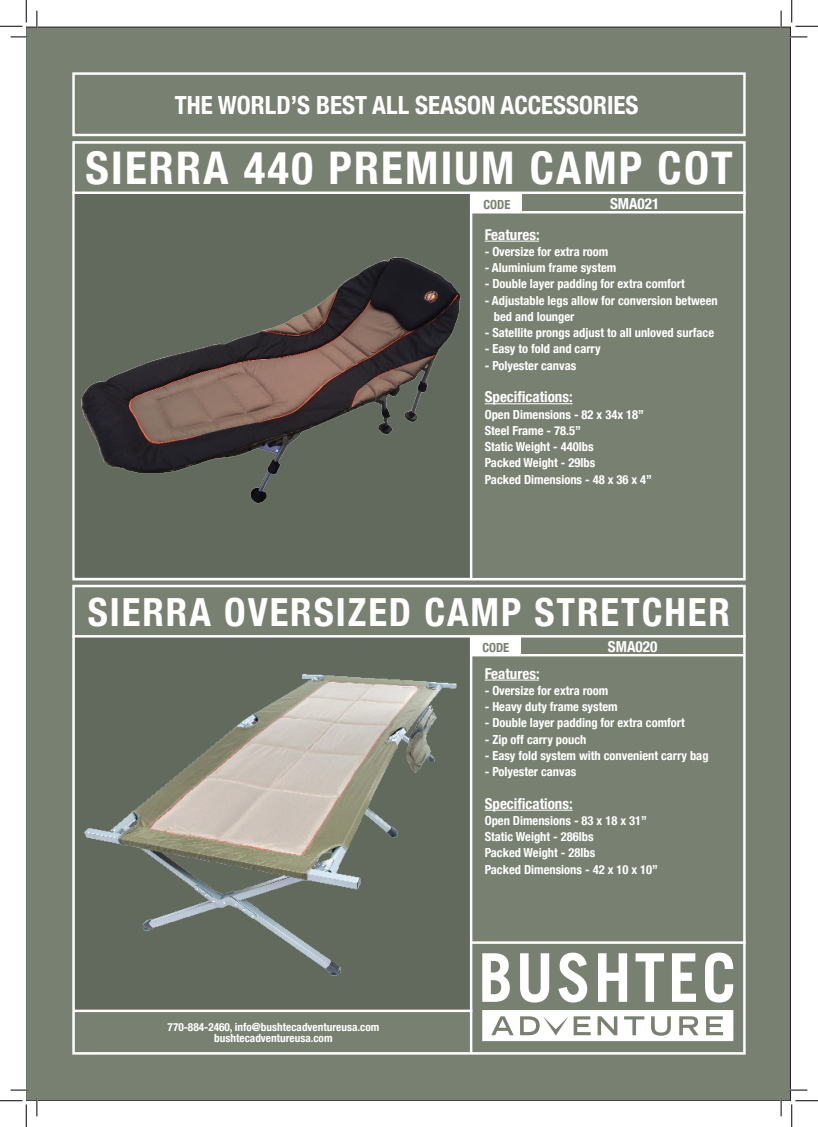
<style>
.page{position:relative;width:818px;height:1127px;background:#fff}
.page>*{position:absolute;margin:0;border:0;box-sizing:border-box;transform-origin:0 0}
.t1{font:700 condensed 45px "Helvetica Neue";letter-spacing:.05em;color:#fff}
.t2{font:700 condensed 38.75px "Helvetica Neue";letter-spacing:.05em;color:#fff}
.t3{font:700 condensed 25px "Helvetica Neue";color:#fff}
.t4{font:700 condensed 15.12px "Helvetica Neue";color:#fff}
.t5{font:700 condensed 15px "Helvetica Neue";color:#fff}
.t6{font:700 condensed 12.5px/16.2px "Helvetica Neue";color:#fff}
.t7{font:700 condensed 12.5px "Helvetica Neue";color:#778071}
.t8{font:700 condensed 11.25px "Helvetica Neue";color:#fff}
</style>
<div class="page">
<div style="left:26px;top:27px;width:765px;height:1073px;background:#778071"></div>
<div style="left:74px;top:637px;width:396px;height:372px;background:#62695d"></div>
<div style="left:72px;top:141px;width:674px;height:439px;border:2px solid #fff"></div>
<div style="left:72px;top:72px;width:674px;height:64px;background:#778071;border:2px solid #fff"></div>
<hr style="left:471px;top:941px;width:275px;height:2px;background:#fff">
<hr style="left:73px;top:1009px;width:399px;height:2px;background:#fff">
<hr style="left:470px;top:636px;width:2px;height:416px;background:#fff">
<hr style="left:72px;top:635px;width:674px;height:2px;background:#fff">
<svg style="left:482px;top:1009px;width:251px;height:31px"></svg>
<svg style="left:482px;top:953px;width:28px;height:48px"></svg>
<svg style="left:520px;top:953px;width:29px;height:49px"></svg>
<svg style="left:558px;top:952px;width:29px;height:50px"></svg>
<svg style="left:598px;top:953px;width:29px;height:48px"></svg>
<svg style="left:635px;top:953px;width:29px;height:48px"></svg>
<svg style="left:672px;top:953px;width:24px;height:48px"></svg>
<svg style="left:705px;top:952px;width:28px;height:50px"></svg>
<div style="left:72px;top:584px;width:674px;height:470px;border:2px solid #fff"></div>
<div style="left:74px;top:193px;width:396px;height:383px;background:#62695d"></div>
<hr style="left:470px;top:193px;width:2px;height:386px;background:#fff">
<hr style="left:72px;top:191px;width:674px;height:3px;background:#fff">
<hr style="left:485px;top:241px;width:54px;height:1px;background:#fff">
<hr style="left:485px;top:403px;width:88px;height:1px;background:#fff">
<div style="left:472px;top:193px;width:50px;height:19px;background:#fff"></div>
<hr style="left:471px;top:211px;width:275px;height:2px;background:#fff">
<div style="left:471px;top:636px;width:50px;height:19px;background:#fff"></div>
<hr style="left:471px;top:653px;width:273px;height:3px;background:#fff">
<hr style="left:485px;top:679px;width:54px;height:1px;background:#fff">
<hr style="left:485px;top:809px;width:88px;height:1px;background:#fff">
<img style="left:81px;top:257px;width:380px;height:247px">
<img style="left:84px;top:674px;width:373px;height:302px">
<svg style="left:11px;top:36px;width:18px;height:2px"></svg>
<svg style="left:788px;top:36px;width:19px;height:2px"></svg>
<svg style="left:11px;top:1088px;width:18px;height:2px"></svg>
<svg style="left:788px;top:1088px;width:19px;height:2px"></svg>
<svg style="left:36px;top:11px;width:2px;height:18px"></svg>
<svg style="left:36px;top:1097px;width:2px;height:18px"></svg>
<svg style="left:780px;top:11px;width:2px;height:18px"></svg>
<svg style="left:780px;top:1097px;width:2px;height:18px"></svg>
<svg style="left:0;top:0;width:27px;height:27px"></svg>
<svg style="left:0;top:1100px;width:27px;height:26px"></svg>
<svg style="left:791px;top:0;width:27px;height:27px"></svg>
<svg style="left:791px;top:1100px;width:27px;height:26px"></svg>
<p class="t3" style="left:175px;top:89px;width:465px">THE WORLD’S BEST ALL SEASON ACCESSORIES</p>
<p class="t1" style="left:86px;top:140px;width:649px">SIERRA 440 PREMIUM CAMP COT</p>
<p class="t7" style="left:484px;top:197px;width:28px">CODE</p>
<p class="t4" style="left:610px;top:194px;width:51px">SMA021</p>
<p class="t5" style="left:485px;top:225px;width:56px">Features:</p>
<p class="t6" style="left:485px;top:243px;width:125px">- Oversize for extra room</p>
<p class="t6" style="left:485px;top:259px;width:133px">- Aluminium frame system</p>
<p class="t6" style="left:485px;top:275px;width:201px">- Double layer padding for extra comfort</p>
<p class="t6" style="left:494px;top:292px;width:225px;text-indent:-9px">- Adjustable legs allow for conversion between bed and lounger</p>
<p class="t6" style="left:485px;top:324px;width:231px">- Satellite prongs adjust to all unloved surface</p>
<p class="t6" style="left:485px;top:340px;width:117px">- Easy to fold and carry</p>
<p class="t6" style="left:485px;top:357px;width:93px">- Polyester canvas</p>
<p class="t5" style="left:485px;top:388px;width:89px">Specifications:</p>
<p class="t6" style="left:485px;top:405px;width:161px">Open Dimensions - 82 x 34x 18”</p>
<p class="t6" style="left:485px;top:422px;width:98px">Steel Frame - 78.5”</p>
<p class="t6" style="left:485px;top:438px;width:110px">Static Weight - 440lbs</p>
<p class="t6" style="left:485px;top:454px;width:112px">Packed Weight - 29lbs</p>
<p class="t6" style="left:485px;top:470px;width:169px">Packed Dimensions - 48 x 36 x 4”</p>
<p class="t2" style="left:88px;top:588px;width:644px">SIERRA OVERSIZED CAMP STRETCHER</p>
<p class="t8" style="left:168px;top:1019px;width:213px">770-884-2460, info@bushtecadventureusa.com</p>
<p class="t8" style="left:214px;top:1030px;width:120px">bushtecadventureusa.com</p>
<p class="t7" style="left:482px;top:639px;width:28px">CODE</p>
<p class="t4" style="left:608px;top:636px;width:51px">SMA020</p>
<p class="t5" style="left:485px;top:664px;width:56px">Features:</p>
<p class="t6" style="left:485px;top:682px;width:125px">- Oversize for extra room</p>
<p class="t6" style="left:485px;top:698px;width:134px">- Heavy duty frame system</p>
<p class="t6" style="left:485px;top:714px;width:201px">- Double layer padding for extra comfort</p>
<p class="t6" style="left:485px;top:730px;width:103px">- Zip off carry pouch</p>
<p class="t6" style="left:485px;top:747px;width:225px">- Easy fold system with convenient carry bag</p>
<p class="t6" style="left:485px;top:763px;width:93px">- Polyester canvas</p>
<p class="t5" style="left:485px;top:794px;width:89px">Specifications:</p>
<p class="t6" style="left:485px;top:812px;width:164px">Open Dimensions - 83 x 18 x 31”</p>
<p class="t6" style="left:485px;top:828px;width:110px">Static Weight - 286lbs</p>
<p class="t6" style="left:485px;top:844px;width:112px">Packed Weight - 28lbs</p>
<p class="t6" style="left:485px;top:860px;width:175px">Packed Dimensions - 42 x 10 x 10”</p>
</div>
